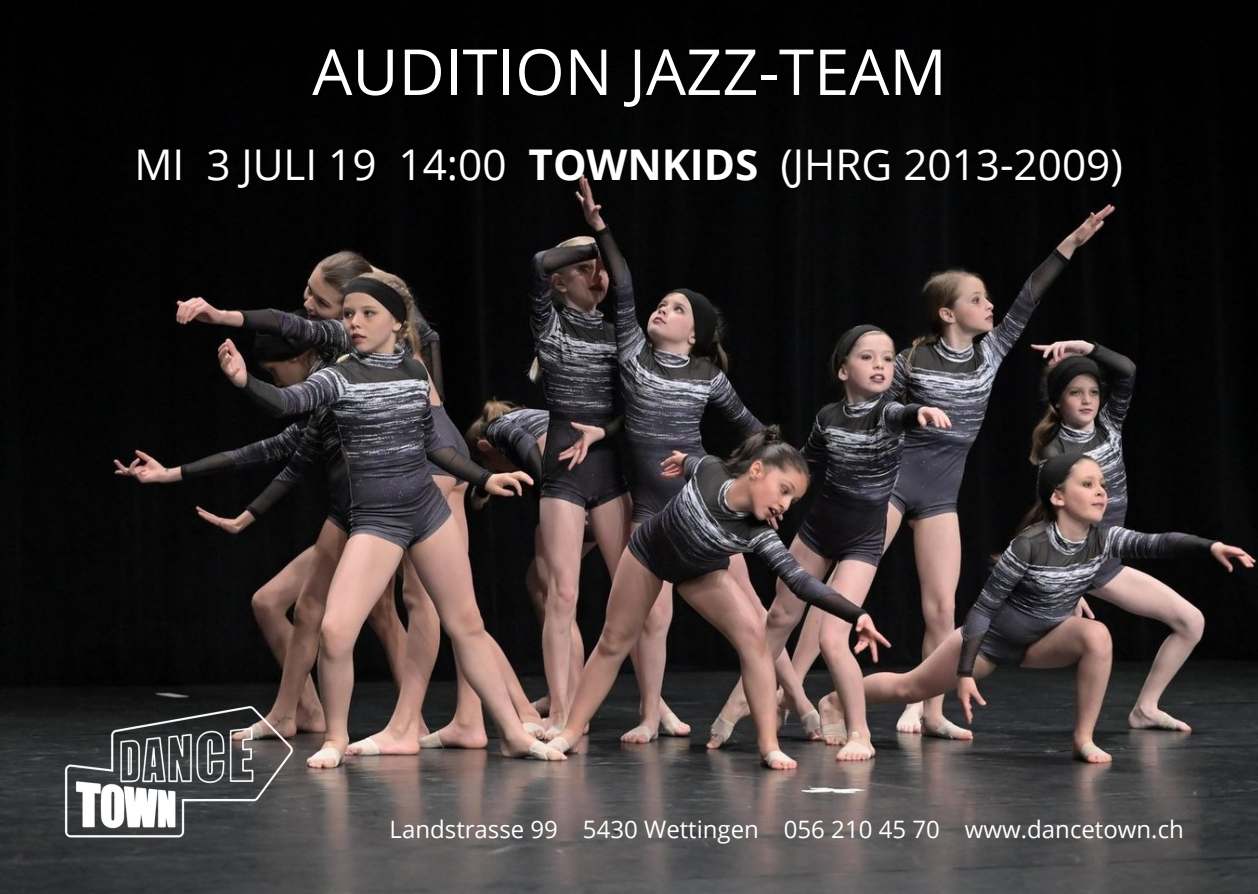
<style>
.page{position:relative;width:1258px;height:894px;background:#fff}
.page>*{position:absolute;margin:0;border:0;box-sizing:border-box;transform-origin:0 0}
.t1{font:63.6px "Open Sans";color:#fff}
.t2{font:42.3px "Open Sans";color:#fff}
.t3{font:24px "Open Sans";color:#fff}
.s1{font-weight:700}
</style>
<div class="page">
<img style="left:0;top:0;width:1258px;height:893px">
<img style="left:60px;top:700px;width:238px;height:142px">
<h1 class="t1" style="left:312px;top:27px;width:636px">AUDITION JAZZ-TEAM</h1>
<h2 class="t2" style="left:134px;top:134px;width:990px">MI 3 JULI 19 14:00 <span class="s1">TOWNKIDS</span> (JHRG 2013-2009)</h2>
<p class="t3" style="left:390px;top:812px;width:796px">Landstrasse 99 5430 Wettingen 056 210 45 70 www.dancetown.ch</p>
</div>
